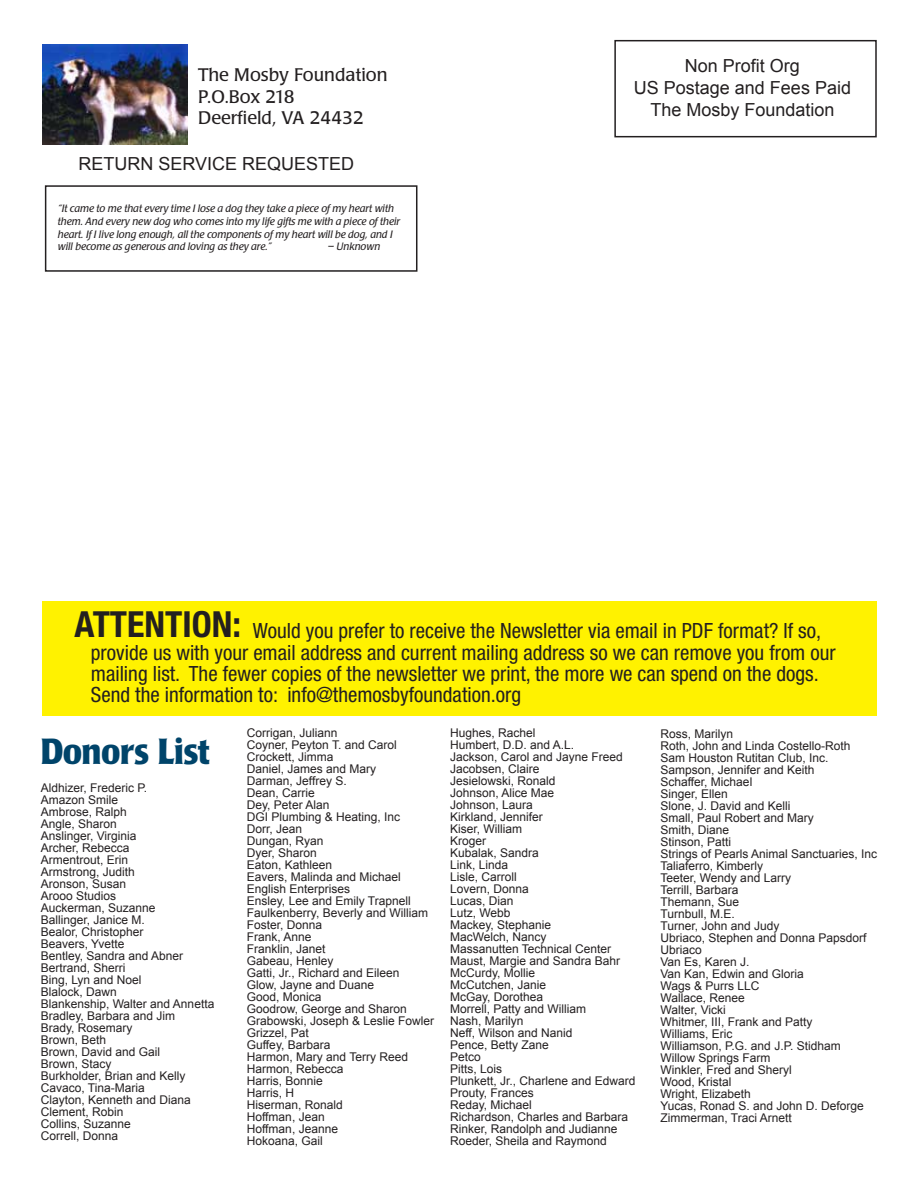
<style>
.page{position:relative;width:918px;height:1188px;background:#fff}
.page>*{position:absolute;margin:0;border:0;box-sizing:border-box;transform-origin:0 0}
.t1{font:700 condensed 36px "Poppl Laudatio";color:#00446a}
.t2{font:700 condensed 36px "Helvetica Neue";color:#231f20}
.t3{font:condensed 21px/21.3px "Helvetica Neue";color:#231f20}
.t4{font:18px/21.6px "Arial";color:#231f20;text-align:center}
.t5{font:18px/21.6px "Poppl Laudatio";color:#231f20}
.t6{font:12px/12px "Arial";color:#231f20}
.t7{font:italic 10.5px/12.6px "Poppl Laudatio";color:#231f20}
</style>
<div class="page">
<img style="left:42px;top:44px;width:146px;height:101px">
<div style="left:45px;top:185px;width:372px;height:87px;border:2px solid #231f20"></div>
<div style="left:614px;top:40px;width:263px;height:97px;border:2px solid #231f20"></div>
<div style="left:42px;top:601px;width:835px;height:115px;background:#fff200"></div>
<h3 class="t5" style="left:198px;top:64px;width:191px">The Mosby Foundation<br>P.O.Box 218<br>Deerfield, VA 24432</h3>
<h3 class="t4" style="left:78px;top:153px;width:277px">RETURN SERVICE REQUESTED</h3>
<p class="t7" style="left:58px;top:203px;width:344px">“It came to me that every time I lose a dog they take a piece of my heart with them. And every new dog who comes into my life gifts me with a piece of their heart. If I live long enough, all the components of my heart will be dog, and I will become as generous and loving as they are.”</p>
<p class="t7" style="left:328px;top:241px;width:54px">– Unknown</p>
<h3 class="t4" style="left:634px;top:55px;width:219px">Non Profit Org<br>US Postage and Fees Paid<br>The Mosby Foundation</h3>
<h1 class="t2" style="left:75px;top:603px;width:168px">ATTENTION:</h1>
<p class="t3" style="left:91px;top:620px;width:746px;text-indent:162px">Would you prefer to receive the Newsletter via email in PDF format? If so, provide us with your email address and current mailing address so we can remove you from our mailing list. The fewer copies of the newsletter we print, the more we can spend on the dogs.<br>Send the information to: info@themosbyfoundation.org</p>
<h1 class="t1" style="left:41px;top:731px;width:170px">Donors List</h1>
<p class="t6" style="left:41px;top:782px;width:175px">Aldhizer, Frederic P.<br>Amazon Smile<br>Ambrose, Ralph<br>Angle, Sharon<br>Anslinger, Virginia<br>Archer, Rebecca<br>Armentrout, Erin<br>Armstrong, Judith<br>Aronson, Susan<br>Arooo Studios<br>Auckerman, Suzanne<br>Ballinger, Janice M.<br>Bealor, Christopher<br>Beavers, Yvette<br>Bentley, Sandra and Abner<br>Bertrand, Sherri<br>Bing, Lyn and Noel<br>Blalock, Dawn<br>Blankenship, Walter and Annetta<br>Bradley, Barbara and Jim<br>Brady, Rosemary<br>Brown, Beth<br>Brown, David and Gail<br>Brown, Stacy<br>Burkholder, Brian and Kelly<br>Cavaco, Tina-Maria<br>Clayton, Kenneth and Diana<br>Clement, Robin<br>Collins, Suzanne<br>Correll, Donna</p>
<p class="t6" style="left:247px;top:727px;width:189px">Corrigan, Juliann<br>Coyner, Peyton T. and Carol<br>Crockett, Jimma<br>Daniel, James and Mary<br>Darman, Jeffrey S.<br>Dean, Carrie<br>Dey, Peter Alan<br>DGI Plumbing &amp; Heating, Inc<br>Dorr, Jean<br>Dungan, Ryan<br>Dyer, Sharon<br>Eaton, Kathleen<br>Eavers, Malinda and Michael<br>English Enterprises<br>Ensley, Lee and Emily Trapnell<br>Faulkenberry, Beverly and William<br>Foster, Donna<br>Frank, Anne<br>Franklin, Janet<br>Gabeau, Henley<br>Gatti, Jr., Richard and Eileen<br>Glow, Jayne and Duane<br>Good, Monica<br>Goodrow, George and Sharon<br>Grabowski, Joseph &amp; Leslie Fowler<br>Grizzel, Pat<br>Guffey, Barbara<br>Harmon, Mary and Terry Reed<br>Harmon, Rebecca<br>Harris, Bonnie<br>Harris, H<br>Hiserman, Ronald<br>Hoffman, Jean<br>Hoffman, Jeanne<br>Hokoana, Gail</p>
<p class="t6" style="left:450px;top:727px;width:187px">Hughes, Rachel<br>Humbert, D.D. and A.L.<br>Jackson, Carol and Jayne Freed<br>Jacobsen, Claire<br>Jesielowski, Ronald<br>Johnson, Alice Mae<br>Johnson, Laura<br>Kirkland, Jennifer<br>Kiser, William<br>Kroger<br>Kubalak, Sandra<br>Link, Linda<br>Lisle, Carroll<br>Lovern, Donna<br>Lucas, Dian<br>Lutz, Webb<br>Mackey, Stephanie<br>MacWelch, Nancy<br>Massanutten Technical Center<br>Maust, Margie and Sandra Bahr<br>McCurdy, Mollie<br>McCutchen, Janie<br>McGay, Dorothea<br>Morrell, Patty and William<br>Nash, Marilyn<br>Neff, Wilson and Nanid<br>Pence, Betty Zane<br>Petco<br>Pitts, Lois<br>Plunkett, Jr., Charlene and Edward<br>Prouty, Frances<br>Reday, Michael<br>Richardson, Charles and Barbara<br>Rinker, Randolph and Judianne<br>Roeder, Sheila and Raymond</p>
<p class="t6" style="left:661px;top:728px;width:218px">Ross, Marilyn<br>Roth, John and Linda Costello-Roth<br>Sam Houston Rutitan Club, Inc.<br>Sampson, Jennifer and Keith<br>Schaffer, Michael<br>Singer, Ellen<br>Slone, J. David and Kelli<br>Small, Paul Robert and Mary<br>Smith, Diane<br>Stinson, Patti<br>Strings of Pearls Animal Sanctuaries, Inc<br>Taliaferro, Kimberly<br>Teeter, Wendy and Larry<br>Terrill, Barbara<br>Themann, Sue<br>Turnbull, M.E.<br>Turner, John and Judy<br>Ubriaco, Stephen and Donna Papsdorf<br>Ubriaco<br>Van Es, Karen J.<br>Van Kan, Edwin and Gloria<br>Wags &amp; Purrs LLC<br>Wallace, Renee<br>Walter, Vicki<br>Whitmer, III, Frank and Patty<br>Williams, Eric<br>Williamson, P.G. and J.P. Stidham<br>Willow Springs Farm<br>Winkler, Fred and Sheryl<br>Wood, Kristal<br>Wright, Elizabeth<br>Yucas, Ronad S. and John D. Deforge<br>Zimmerman, Traci Arnett</p>
</div>
